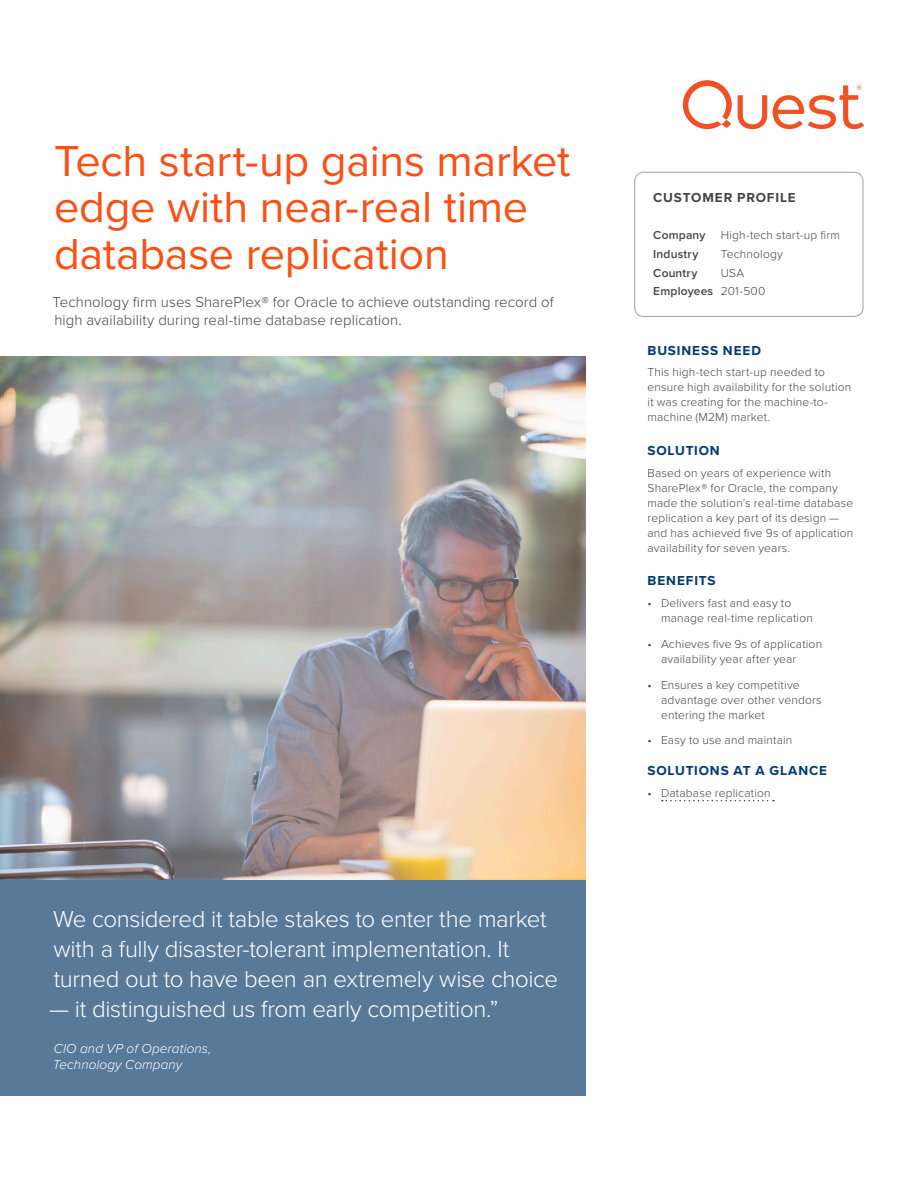
<style>
.page{position:relative;width:918px;height:1188px;background:#fff}
.page>*{position:absolute;margin:0;border:0;box-sizing:border-box;transform-origin:0 0}
.Headline{font:45px/46.5px "Proxima Nova";letter-spacing:-.005em;color:#fb4f14}
.t1{font:300 24px/30px "Proxima Nova";letter-spacing:-.015em;color:#fff}
.Sub_Head{font:300 15px/18px "Proxima Nova";letter-spacing:.005em;color:#444}
.Section_Heading_1{font:700 13.5px "Proxima Nova";letter-spacing:.065em;color:#003876}
.t2{font:italic 300 13.5px/16.2px "Proxima Nova";letter-spacing:.01em;color:#fff}
.Section_Heading_1-2{font:700 13.5px "Proxima Nova";letter-spacing:.06em;color:#444}
.Side_Bar_Text_8pt{font:300 12px/15px "Proxima Nova";letter-spacing:.015em;color:#444}
.Side_Bar_Text_8pt-2{font:600 12px "Proxima Nova";letter-spacing:.015em;color:#444}
.s1{font-weight:300}
</style>
<div class="page">
<svg style="left:738px;top:95px;width:29px;height:34px"></svg>
<svg style="left:773px;top:85px;width:91px;height:44px"></svg>
<svg style="left:683px;top:80px;width:49px;height:49px"></svg>
<img style="left:0;top:357px;width:585px;height:524px">
<div style="left:0;top:881px;width:585px;height:215px;background:#597999"></div>
<svg style="left:662px;top:800px;width:112px;height:1px"></svg>
<div style="left:634px;top:172px;width:230px;height:145px;border:1px solid #aaa;border-radius:9px"></div>
<p class="Headline" style="left:54px;top:136px;width:518px">Tech start-up gains market edge with near-real time database replication</p>
<p class="Sub_Head" style="left:52px;top:293px;width:503px">Technology firm uses SharePlex® for Oracle to achieve outstanding record of high availability during real-time database replication.</p>
<p class="t1" style="left:53px;top:903px;width:507px">We considered it table stakes to enter the market with a fully disaster-tolerant implementation. It turned out to have been an extremely wise choice</p>
<p class="t1" style="left:49px;top:993px;width:451px">— it distinguished us from early competition.”</p>
<p class="t2" style="left:53px;top:1040px;width:160px">CIO and VP of Operations,<br>Technology Company</p>
<p class="Section_Heading_1-2" style="left:653px;top:187px;width:144px">CUSTOMER PROFILE</p>
<p class="Side_Bar_Text_8pt-2" style="left:653px;top:227px;width:54px">Company</p>
<p class="Side_Bar_Text_8pt" style="left:721px;top:227px;width:121px">High-tech start-up firm</p>
<p class="Side_Bar_Text_8pt-2" style="left:653px;top:245px;width:47px">Industry</p>
<p class="Side_Bar_Text_8pt" style="left:721px;top:246px;width:64px">Technology</p>
<p class="Side_Bar_Text_8pt-2" style="left:653px;top:264px;width:46px">Country</p>
<p class="Side_Bar_Text_8pt" style="left:721px;top:264px;width:25px">USA</p>
<p class="Side_Bar_Text_8pt-2" style="left:653px;top:282px;width:114px">Employees <span class="s1">201-500</span></p>
<p class="Section_Heading_1" style="left:648px;top:340px;width:115px">BUSINESS NEED</p>
<p class="Side_Bar_Text_8pt" style="left:648px;top:364px;width:205px">This high-tech start-up needed to ensure high availability for the solution it was creating for the machine-to&shy;machine (M2M) market.</p>
<p class="Section_Heading_1" style="left:648px;top:440px;width:74px">SOLUTION</p>
<p class="Side_Bar_Text_8pt" style="left:648px;top:465px;width:207px">Based on years of experience with SharePlex® for Oracle, the company made the solution’s real-time database replication a key part of its design — and has achieved five 9s of application availability for seven years.</p>
<p class="Section_Heading_1" style="left:648px;top:571px;width:70px">BENEFITS</p>
<p class="Side_Bar_Text_8pt" style="left:661px;top:595px;width:153px;text-indent:-14px">• Delivers fast and easy to manage real-time replication</p>
<p class="Side_Bar_Text_8pt" style="left:661px;top:636px;width:163px;text-indent:-14px">• Achieves five 9s of application availability year after year</p>
<p class="Side_Bar_Text_8pt" style="left:661px;top:677px;width:162px;text-indent:-14px">• Ensures a key competitive advantage over other vendors entering the market</p>
<p class="Side_Bar_Text_8pt" style="left:648px;top:732px;width:146px">• Easy to use and maintain</p>
<p class="Section_Heading_1" style="left:648px;top:761px;width:181px">SOLUTIONS AT A GLANCE</p>
<p class="Side_Bar_Text_8pt" style="left:648px;top:785px;width:125px">• Database replication</p>
</div>
